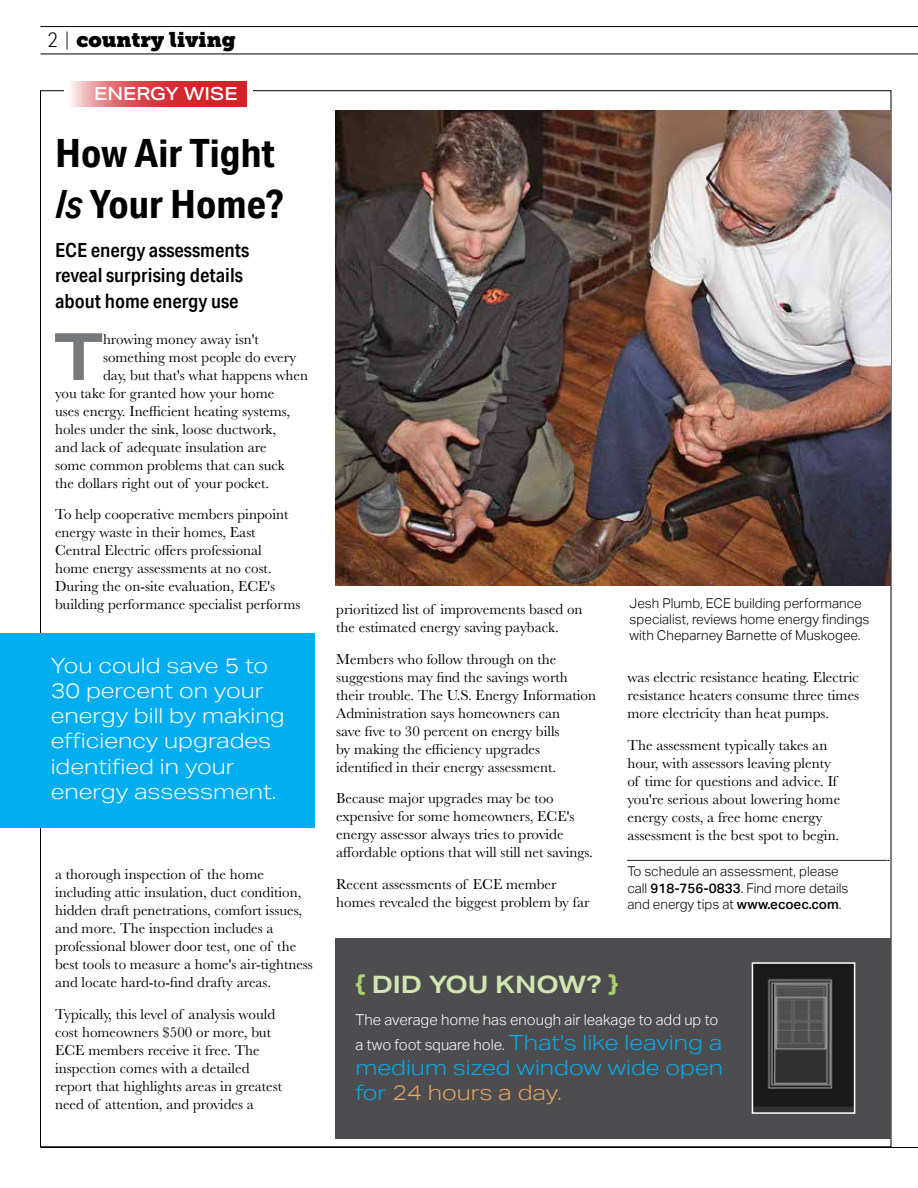
<style>
.page{position:relative;width:918px;height:1188px;background:#fff}
.page>*{position:absolute;margin:0;border:0;box-sizing:border-box;transform-origin:0 0}
.t1{font:700 65.4px "Aktiv Grotesk Ex";color:#77787b}
.t2{font:700 39px/50.4px "Aktiv Grotesk Cd";color:#000;scale:1.08 1}
.t3{font:700 24px "Aktiv Grotesk Ex";letter-spacing:-.01em;color:#d1e6b1}
.t4{font:300 21px/25.2px "Aktiv Grotesk Ex";color:#fff}
.t5{font:300 21px/25.2px "Aktiv Grotesk Ex";color:#00aeef}
.t6{font:21px "Museo Slab";color:#000}
.t7{font:500 19.5px/25.2px "Aktiv Grotesk Cd";color:#000;scale:1.08 1}
.t8{font:500 18px "Aktiv Grotesk Ex";color:#fff}
.t9{font:15px/18px "Baskerville";color:#000}
.t10{font:300 15px/25.2px "Aktiv Grotesk";color:#fff}
.t11{font:300 13.5px/16.2px "Aktiv Grotesk";color:#000}
.s1{font-family:"Aktiv Grotesk Cd";font-weight:300}
.s2{font-family:"Aktiv Grotesk Cd";font-weight:100}
.s3{font-weight:500;font-style:italic}
.s4{font-weight:500}
.s5{color:#a9d26d}
.s6{font-family:"Aktiv Grotesk Ex";font-size:21px;color:#00aeef}
.s7{color:#eba663}
</style>
<div class="page">
<img style="left:335px;top:110px;width:556px;height:475px">
<hr style="left:40px;top:26px;width:878px;height:1px;background:#000">
<hr style="left:40px;top:54px;width:878px;height:1px;background:#000">
<hr style="left:40px;top:1147px;width:878px;height:1px;background:#000">
<svg style="left:71px;top:81px;width:176px;height:26px"></svg>
<div style="left:335px;top:938px;width:556px;height:200px;background:#4d4d4f"></div>
<img style="left:755px;top:965px;width:97px;height:146px">
<div style="left:752px;top:962px;width:103px;height:152px;border:2px solid #fff"></div>
<svg style="left:628px;top:860px;width:261px;height:1px"></svg>
<div style="left:0;top:633px;width:315px;height:194px;background:#00aeef"></div>
<h3 class="t6" style="left:48px;top:27px;width:190px"><span class="s1">2</span> <span class="s2">|</span> country living</h3>
<p class="t8" style="left:94px;top:83px;width:145px">ENERGY WISE</p>
<h2 class="t2" style="left:55px;top:128px;width:213px">How Air Tight<br><span class="s3">Is</span> Your Home?</h2>
<h3 class="t7" style="left:55px;top:238px;width:181px">ECE energy assessments reveal surprising details about home energy use</h3>
<h1 class="t1" style="left:54px;top:316px;width:50px">T</h1>
<p class="t9" style="left:103px;top:330px;width:157px">hrowing money away isn't</p>
<p class="t9" style="left:103px;top:348px;width:195px">something most people do every</p>
<p class="t9" style="left:103px;top:366px;width:207px">day, but that's what happens when</p>
<p class="t9" style="left:55px;top:384px;width:221px">you take for granted how your home</p>
<p class="t9" style="left:55px;top:402px;width:237px">uses energy. Inefficient heating systems,</p>
<p class="t9" style="left:55px;top:420px;width:223px">holes under the sink, loose ductwork,</p>
<p class="t9" style="left:55px;top:438px;width:213px">and lack of adequate insulation are</p>
<p class="t9" style="left:55px;top:456px;width:231px">some common problems that can suck</p>
<p class="t9" style="left:55px;top:474px;width:216px">the dollars right out of your pocket.</p>
<p class="t9" style="left:55px;top:506px;width:247px">To help cooperative members pinpoint energy waste in their homes, East Central Electric offers professional<br>home energy assessments at no cost.<br>During the on-site evaluation, ECE's building performance specialist performs</p>
<h3 class="t4" style="left:51px;top:653px;width:235px">You could save 5 to<br>30 percent on your energy bill by making efficiency upgrades identified in your energy assessment.</h3>
<p class="t9" style="left:55px;top:866px;width:259px">a thorough inspection of the home including attic insulation, duct condition, hidden draft penetrations, comfort issues, and more. The inspection includes a professional blower door test, one of the best tools to measure a home's air-tightness and locate hard-to-find drafty areas.</p>
<p class="t9" style="left:55px;top:1005px;width:229px">Typically, this level of analysis would cost homeowners $500 or more, but ECE members receive it free. The inspection comes with a detailed report that highlights areas in greatest need of attention, and provides a</p>
<p class="t9" style="left:336px;top:601px;width:248px">prioritized list of improvements based on the estimated energy saving payback.</p>
<p class="t9" style="left:336px;top:650px;width:261px">Members who follow through on the suggestions may find the savings worth their trouble. The U.S. Energy Information Administration says homeowners can<br>save five to 30 percent on energy bills<br>by making the efficiency upgrades identified in their energy assessment.</p>
<p class="t9" style="left:336px;top:790px;width:258px">Because major upgrades may be too expensive for some homeowners, ECE's energy assessor always tries to provide affordable options that will still net savings.</p>
<p class="t9" style="left:336px;top:875px;width:255px">Recent assessments of ECE member homes revealed the biggest problem by far</p>
<p class="t11" style="left:630px;top:595px;width:241px">Jesh Plumb, ECE building performance specialist, reviews home energy findings with Cheparney Barnette of Muskogee.</p>
<p class="t9" style="left:627px;top:669px;width:233px;text-align:justify">was electric resistance heating. Electric resistance heaters consume three times more electricity than heat pumps.</p>
<p class="t9" style="left:627px;top:736px;width:214px">The assessment typically takes an hour, with assessors leaving plenty of time for questions and advice. If you're serious about lowering home energy costs, a free home energy assessment is the best spot to begin.</p>
<p class="t11" style="left:627px;top:864px;width:222px">To schedule an assessment, please call <span class="s4">918-756-0833</span>. Find more details and energy tips at <span class="s4">www.ecoec.com</span>.</p>
<h3 class="t3" style="left:356px;top:970px;width:264px"><span class="s5">{</span> DID YOU KNOW? <span class="s5">}</span></h3>
<p class="t10" style="left:356px;top:1007px;width:368px">The average home has enough air leakage to add up to a two foot square hole. <span class="s6">That's like leaving a</span></p>
<h3 class="t5" style="left:355px;top:1055px;width:369px">medium sized window wide open for <span class="s7">24 hours a day.</span></h3>
</div>
